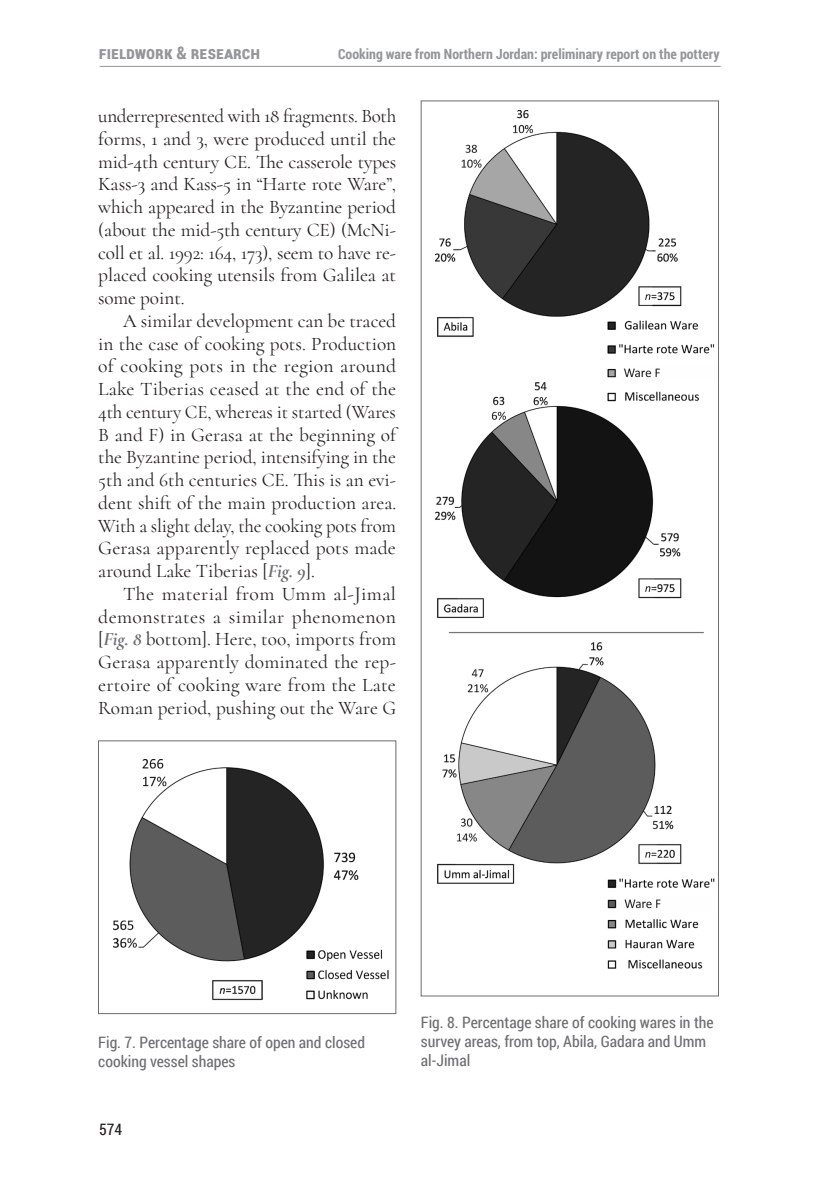
<style>
.page{position:relative;width:819px;height:1191px;background:#fff}
.page>*{position:absolute;margin:0;border:0;box-sizing:border-box;transform-origin:0 0}
.Akapit{font:19.25px/22.8px "Cormorant";letter-spacing:.005em;color:#231f20;text-align:justify}
.Akapit_start{font:19.25px/22.8px "Cormorant";letter-spacing:-.005em;color:#231f20;text-align:justify}
.t1{font:700 17.5px "Roboto Condensed";color:#939598}
.Podpisy{font:15.75px/19.2px "Roboto Condensed";color:#6c6d70}
.t2{font:15.75px "Roboto Condensed";color:#231f20}
.t3{font:700 14px "Roboto Condensed";color:#939598}
.s1{font-weight:700;font-style:italic;color:#6c6d70}
</style>
<div class="page">
<hr style="left:100px;top:66px;width:620px;height:1px;background:#939598">
<img style="left:114px;top:759px;width:275px;height:242px">
<div style="left:98px;top:740px;width:298px;height:273px;border:1px solid #6c6d70"></div>
<img style="left:435px;top:111px;width:280px;height:858px">
<p class="t1" style="left:99px;top:40px;width:163px">Fieldwork &amp; Research</p>
<p class="t3" style="left:338px;top:44px;width:383px">Cooking ware from Northern Jordan: preliminary report on the pottery</p>
<p class="Akapit_start" style="left:98px;top:104px;width:299px">underrepresented with 18 fragments. Both forms, 1 and 3, were produced until the mid-4th century CE. The casserole types Kass-3 and Kass-5 in “Harte rote Ware”, which appeared in the Byzantine period (about the mid-5th century CE) (McNi&shy;coll et al. 1992: 164, 173), seem to have re&shy;placed cooking utensils from Galilea at some point.</p>
<p class="Akapit" style="left:98px;top:309px;width:299px;text-indent:25px">A similar development can be traced in the case of cooking pots. Production of cooking pots in the region around Lake Tiberias ceased at the end of the 4th century CE, whereas it started (Wares B and F) in Gerasa at the beginning of the Byzantine period, intensifying in the 5th and 6th centuries CE. This is an evi&shy;dent shift of the main production area.<br>With a slight delay, the cooking pots from Gerasa apparently replaced pots made around Lake Tiberias [<span class="s1">Fig. 9</span>].</p>
<p class="Akapit" style="left:98px;top:582px;width:299px;text-indent:25px">The material from Umm al-Jimal demonstrates a similar phenomenon [<span class="s1">Fig. 8</span> bottom]. Here, too, imports from Gerasa apparently dominated the rep&shy;ertoire of cooking ware from the Late Roman period, pushing out the Ware G</p>
<p class="Podpisy" style="left:98px;top:1032px;width:268px">Fig. 7. Percentage share of open and closed cooking vessel shapes</p>
<p class="t2" style="left:99px;top:1119px;width:25px">574</p>
<p class="Podpisy" style="left:421px;top:1011px;width:294px">Fig. 8. Percentage share of cooking wares in the survey areas, from top, Abila, Gadara and Umm al-Jimal</p>
</div>
